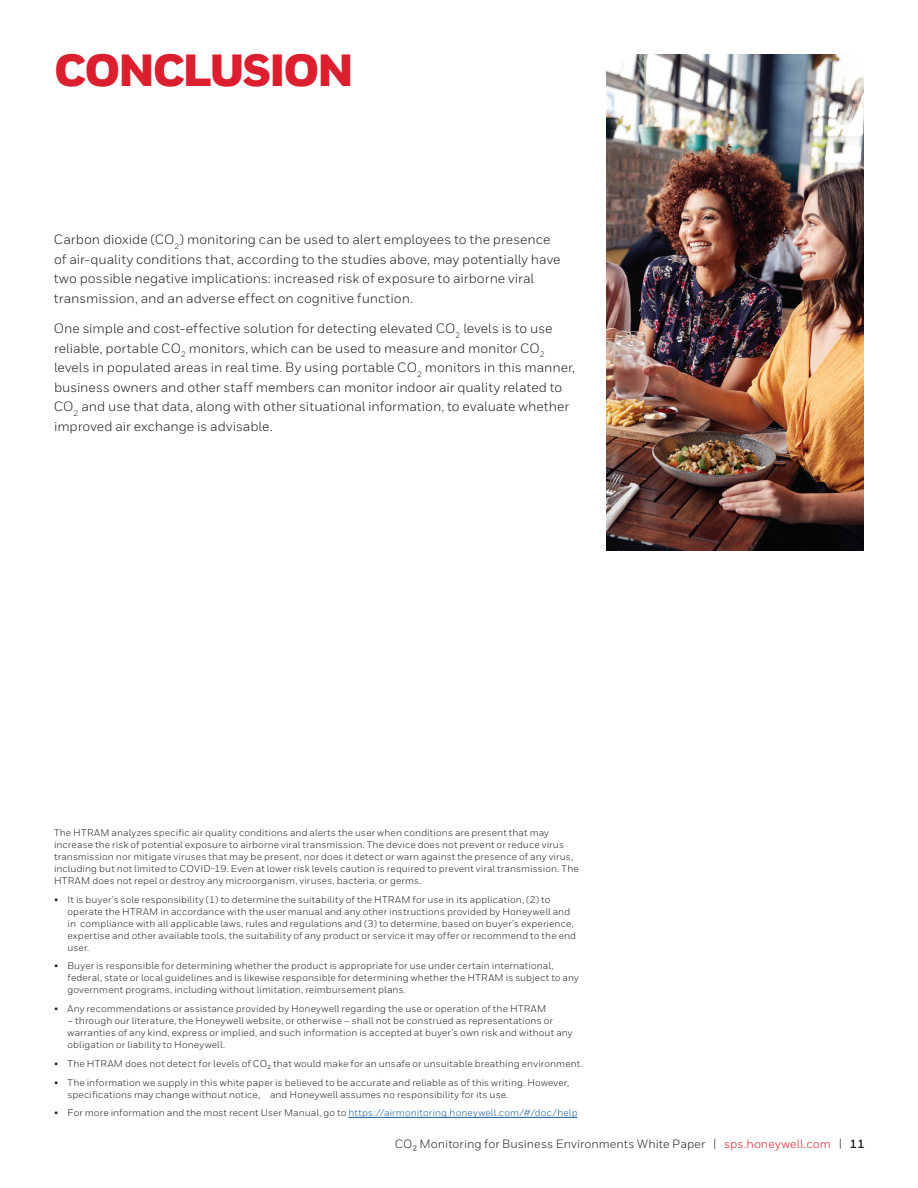
<style>
.page{position:relative;width:918px;height:1188px;background:#fff}
.page>*{position:absolute;margin:0;border:0;box-sizing:border-box;transform-origin:0 0}
.t1{font:900 45px "Honeywell Sans";letter-spacing:-.05em;color:#dc1f2e}
.t2{font:13.5px/19.5px "Honeywell Sans";color:#231f20}
.t3{font:12px "Honeywell Sans";letter-spacing:.005em;color:#231f20}
.t4{font:9.75px/12px "Honeywell Sans";letter-spacing:.015em;color:#231f20}
.s1{color:#175d9e}
.s2{color:#dc1f2e}
.s3{font-weight:700}
</style>
<div class="page">
<img style="left:606px;top:54px;width:258px;height:497px">
<hr style="left:349px;top:1117px;width:229px;height:1px;background:#175d9e">
<h1 class="t1" style="left:54px;top:42px;width:301px">CONCLUSION</h1>
<p class="t2" style="left:54px;top:230px;width:508px">Carbon dioxide (CO<sub>2</sub>) monitoring can be used to alert employees to the presence of air-quality conditions that, according to the studies above, may potentially have two possible negative implications: increased risk of exposure to airborne viral transmission, and an adverse effect on cognitive function.</p>
<p class="t2" style="left:54px;top:319px;width:523px">One simple and cost-effective solution for detecting elevated CO<sub>2</sub> levels is to use reliable, portable CO<sub>2</sub> monitors, which can be used to measure and monitor CO<sub>2 </sub>levels in populated areas in real time. By using portable CO<sub>2</sub> monitors in this manner, business owners and other staff members can monitor indoor air quality related to CO<sub>2</sub> and use that data, along with other situational information, to evaluate whether improved air exchange is advisable.</p>
<p class="t4" style="left:54px;top:827px;width:526px">The HTRAM analyzes specific air quality conditions and alerts the user when conditions are present that may increase the risk of potential exposure to airborne viral transmission. The device does not prevent or reduce virus transmission nor mitigate viruses that may be present, nor does it detect or warn against the presence of any virus, including but not limited to COVID-19. Even at lower risk levels caution is required to prevent viral transmission. The HTRAM does not repel or destroy any microorganism, viruses, bacteria, or germs.</p>
<p class="t4" style="left:68px;top:893px;width:510px;text-indent:-14px">• It is buyer’s sole responsibility (1) to determine the suitability of the HTRAM for use in its application, (2) to operate the HTRAM in accordance with the user manual and any other instructions provided by Honeywell and in compliance with all applicable laws, rules and regulations and (3) to determine, based on buyer’s experience, expertise and other available tools, the suitability of any product or service it may offer or recommend to the end user.</p>
<p class="t4" style="left:68px;top:960px;width:513px;text-indent:-14px">• Buyer is responsible for determining whether the product is appropriate for use under certain international, federal, state or local guidelines and is likewise responsible for determining whether the HTRAM is subject to any government programs, including without limitation, reimbursement plans.</p>
<p class="t4" style="left:54px;top:1003px;width:494px">• Any recommendations or assistance provided by Honeywell regarding the use or operation of the HTRAM</p>
<p class="t4" style="left:68px;top:1015px;width:507px">– through our literature, the Honeywell website, or otherwise – shall not be construed as representations or warranties of any kind, express or implied, and such information is accepted at buyer’s own risk and without any obligation or liability to Honeywell.</p>
<p class="t4" style="left:54px;top:1058px;width:530px">• The HTRAM does not detect for levels of CO2 that would make for an unsafe or unsuitable breathing environment.</p>
<p class="t4" style="left:68px;top:1076px;width:503px;text-indent:-14px">• The information we supply in this white paper is believed to be accurate and reliable as of this writing. However, specifications may change without notice, and Honeywell assumes no responsibility for its use.</p>
<p class="t4" style="left:54px;top:1107px;width:525px">• For more information and the most recent User Manual, go to <span class="s1">https://airmonitoring.honeywell.com/#/doc/help</span></p>
<p class="t3" style="left:395px;top:1136px;width:472px">CO2 Monitoring for Business Environments White Paper | <span class="s2">sps.honeywell.com</span> | <span class="s3">11</span></p>
</div>
